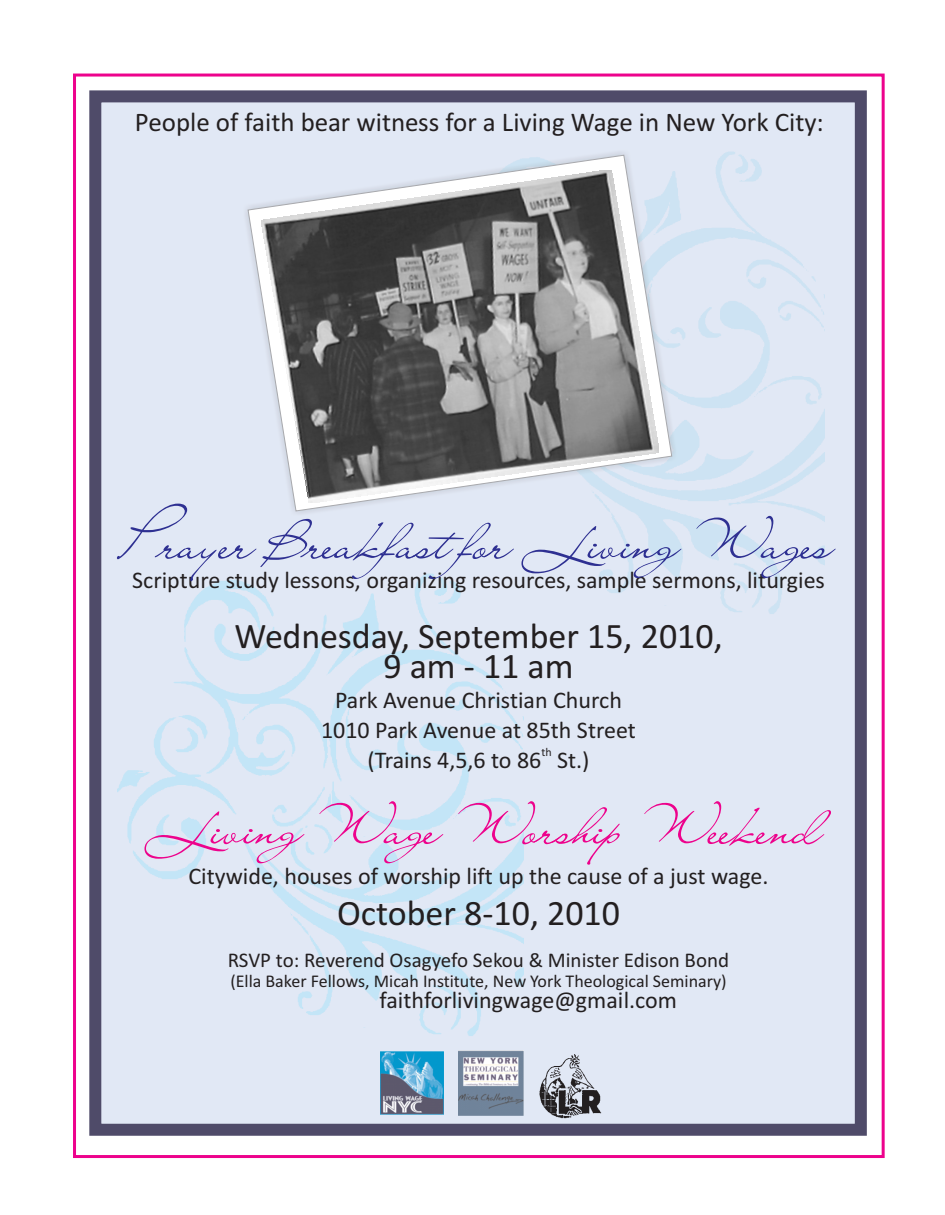
<style>
.page{position:relative;width:945px;height:1215px;background:#fff}
.page>*{position:absolute;margin:0;border:0;box-sizing:border-box;transform-origin:0 0}
.t1{font:54px "Lainie Day SH";color:#2e3092}
.t2{font:54px "Lainie Day SH";color:#ed028c}
.t3{font:36px/30px "Calibri";color:#231f20;text-align:center}
.t4{font:27px "Calibri";color:#231f20}
.t5{font:24px/30px "Calibri";color:#231f20;text-align:center}
.t6{font:21px "Calibri";color:#231f20}
.t7{font:18px "Calibri";color:#231f20}
.t8{font:12px "Calibri";color:#231f20}
</style>
<div class="page">
<div style="left:89px;top:90px;width:778px;height:1046px;background:#e1e8f5;border:12px solid #4f4b69"></div>
<img style="left:599px;top:152px;width:225px;height:462px">
<img style="left:118px;top:573px;width:406px;height:479px">
<img style="left:380px;top:1051px;width:63px;height:64px">
<img style="left:458px;top:1050px;width:65px;height:65px">
<img style="left:539px;top:1054px;width:63px;height:65px">
<img style="left:246px;top:152px;width:431px;height:364px">
<svg style="left:248px;top:155px;width:424px;height:356px"></svg>
<img style="left:261px;top:170px;width:398px;height:333px">
<p class="t4" style="left:135px;top:111px;width:690px">People of faith bear witness for a Living Wage in New York City:</p>
<h1 class="t1" style="left:123px;top:507px;width:713px">Prayer Breakfast for LivingWages</h1>
<p class="t5" style="left:132px;top:567px;width:694px">Scripture study lessons, organizing resources, sample sermons, liturgies</p>
<h2 class="t3" style="left:234px;top:624px;width:490px">Wednesday, September 15, 2010,<br>9 am - 11 am</h2>
<p class="t5" style="left:321px;top:687px;width:316px">Park Avenue Christian Church<br>1010 Park Avenue at 85th Street</p>
<p class="t8" style="left:541px;top:747px;width:12px">th</p>
<p class="t5" style="left:367px;top:747px;width:224px">(Trains 4,5,6 to 86 St.)</p>
<h1 class="t2" style="left:147px;top:792px;width:677px">LivingWage Worship Weekend</h1>
<p class="t5" style="left:188px;top:863px;width:582px">Citywide, houses of worship lift up the cause of a just wage.</p>
<h2 class="t3" style="left:337px;top:901px;width:285px">October 8-10, 2010</h2>
<p class="t6" style="left:228px;top:951px;width:503px">RSVP to: Reverend Osagyefo Sekou &amp; Minister Edison Bond</p>
<p class="t7" style="left:230px;top:974px;width:498px">(Ella Baker Fellows, Micah Institute, New York Theological Seminary)</p>
<p class="t5" style="left:380px;top:987px;width:299px">faithforlivingwage@gmail.com</p>
</div>
